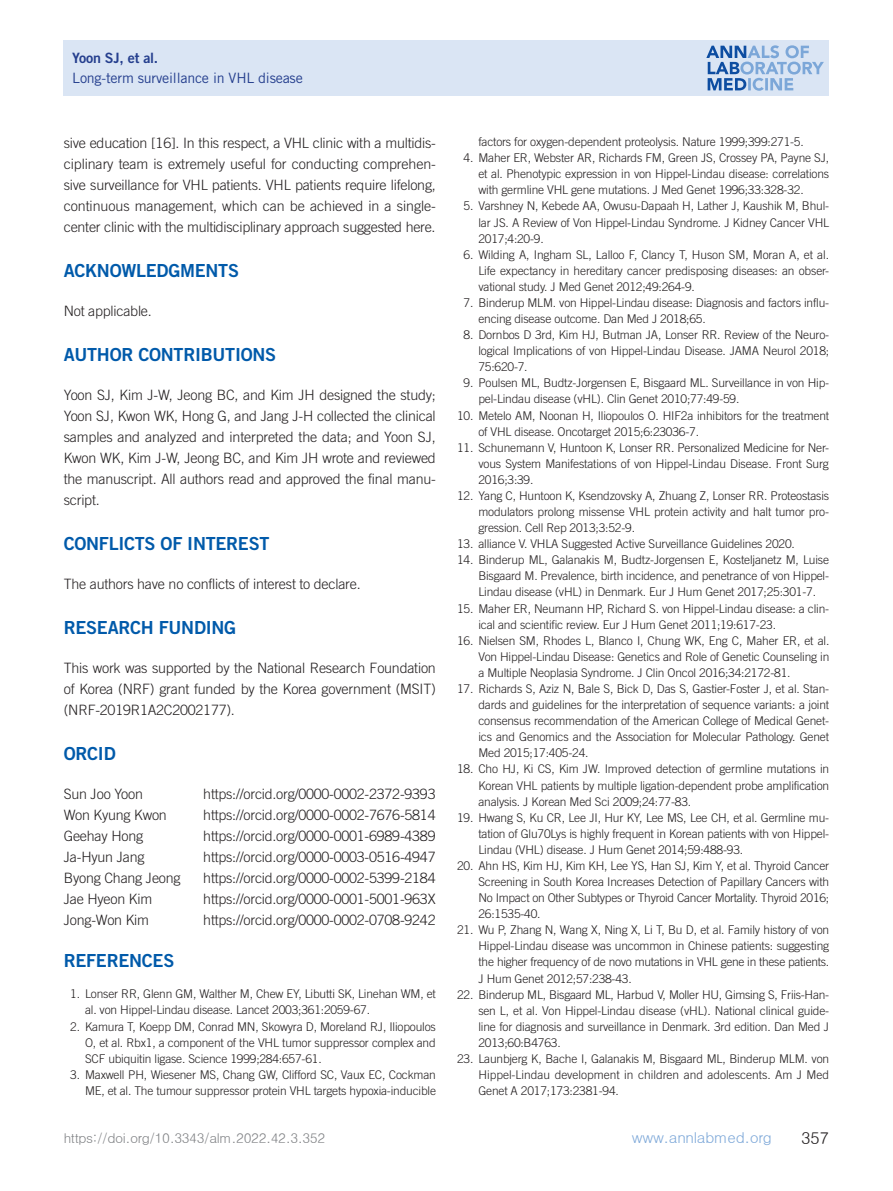
<style>
.page{position:relative;width:893px;height:1191px;background:#fff}
.page>*{position:absolute;margin:0;border:0;box-sizing:border-box;transform-origin:0 0}
.본문대제목{font:18px "Trade Gothic LT Std Bd 2";letter-spacing:-.015em;color:#015aaa}
.t1{font:16.5px "Dotum";color:#231f20}
.t2{font:15px "Dotum";letter-spacing:-.02em;color:#7ca7d8}
.본문{font:300 14.25px/21px "Trade Gothic LT Std";letter-spacing:-.015em;color:#231f20;text-align:justify}
.본문_0{font:300 14.25px/21px "Trade Gothic LT Std";letter-spacing:-.015em;color:#231f20;text-align:justify}
.t3{font:14.25px "Trade Gothic LT Std";letter-spacing:-.015em;color:#253f8e}
.t4{font:14.25px "Trade Gothic LT Std Bd 2";letter-spacing:-.015em;color:#253f8e}
.t5{font:13.5px "Dotum";letter-spacing:-.03em;color:#808285}
.참고문헌_2{font:300 12px/16px "Trade Gothic LT Std";letter-spacing:-.015em;color:#231f20;text-align:justify}
.참고문헌_1{font:300 12px/16px "Trade Gothic LT Std";letter-spacing:-.015em;color:#231f20;text-align:justify}
</style>
<div class="page">
<div style="left:64px;top:40px;width:765px;height:56px;background:#dae5f4"></div>
<svg style="left:706px;top:45px;width:118px;height:46px"></svg>
<p class="t4" style="left:72px;top:49px;width:88px">Yoon SJ, et al.</p>
<p class="t3" style="left:72px;top:69px;width:232px">Long-term surveillance in VHL disease</p>
<p class="본문" style="left:64px;top:132px;width:374px">sive education [16]. In this respect, a VHL clinic with a multidis&shy;ciplinary team is extremely useful for conducting comprehen&shy;sive surveillance for VHL patients. VHL patients require lifelong, continuous management, which can be achieved in a single&shy;center clinic with the multidisciplinary approach suggested here.</p>
<p class="본문대제목" style="left:64px;top:259px;width:177px">ACKNOWLEDGMENTS</p>
<p class="본문_0" style="left:64px;top:300px;width:90px">Not applicable.</p>
<p class="본문대제목" style="left:64px;top:343px;width:214px">AUTHOR CONTRIBUTIONS</p>
<p class="본문_0" style="left:64px;top:384px;width:374px">Yoon SJ, Kim J-W, Jeong BC, and Kim JH designed the study; Yoon SJ, Kwon WK, Hong G, and Jang J-H collected the clinical samples and analyzed and interpreted the data; and Yoon SJ, Kwon WK, Kim J-W, Jeong BC, and Kim JH wrote and reviewed the manuscript. All authors read and approved the final manu&shy;script.</p>
<p class="본문대제목" style="left:64px;top:532px;width:207px">CONFLICTS OF INTEREST</p>
<p class="본문_0" style="left:64px;top:573px;width:298px">The authors have no conflicts of interest to declare.</p>
<p class="본문대제목" style="left:64px;top:616px;width:174px">RESEARCH FUNDING</p>
<p class="본문_0" style="left:64px;top:657px;width:374px">This work was supported by the National Research Foundation of Korea (NRF) grant funded by the Korea government (MSIT) (NRF-2019R1A2C2002177).</p>
<p class="본문대제목" style="left:64px;top:742px;width:53px">ORCID</p>
<p class="본문" style="left:64px;top:783px;width:81px">Sun Joo Yoon</p>
<p class="본문" style="left:203px;top:783px;width:234px">https://orcid.org/0000-0002-2372-9393</p>
<p class="본문" style="left:64px;top:804px;width:105px">Won Kyung Kwon</p>
<p class="본문" style="left:203px;top:804px;width:234px">https://orcid.org/0000-0002-7676-5814</p>
<p class="본문" style="left:64px;top:825px;width:81px">Geehay Hong</p>
<p class="본문" style="left:203px;top:825px;width:234px">https://orcid.org/0000-0001-6989-4389</p>
<p class="본문" style="left:64px;top:846px;width:82px">Ja-Hyun Jang</p>
<p class="본문" style="left:203px;top:846px;width:234px">https://orcid.org/0000-0003-0516-4947</p>
<p class="본문" style="left:64px;top:867px;width:118px">Byong Chang Jeong</p>
<p class="본문" style="left:203px;top:867px;width:234px">https://orcid.org/0000-0002-5399-2184</p>
<p class="본문" style="left:64px;top:888px;width:90px">Jae Hyeon Kim</p>
<p class="본문" style="left:203px;top:888px;width:234px">https://orcid.org/0000-0001-5001-963X</p>
<p class="본문" style="left:64px;top:909px;width:87px">Jong-Won Kim</p>
<p class="본문" style="left:203px;top:909px;width:234px">https://orcid.org/0000-0002-0708-9242</p>
<p class="본문대제목" style="left:64px;top:949px;width:112px">REFERENCES</p>
<p class="참고문헌_1" style="left:85px;top:986px;width:352px;text-indent:-15px">1. Lonser RR, Glenn GM, Walther M, Chew EY, Libutti SK, Linehan WM, et al. von Hippel-Lindau disease. Lancet 2003;361:2059-67.</p>
<p class="참고문헌_1" style="left:85px;top:1018px;width:352px;text-indent:-15px">2. Kamura T, Koepp DM, Conrad MN, Skowyra D, Moreland RJ, Iliopoulos O, et al. Rbx1, a component of the VHL tumor suppressor complex and SCF ubiquitin ligase. Science 1999;284:657-61.</p>
<p class="참고문헌_1" style="left:70px;top:1066px;width:367px;text-align:right">3. Maxwell PH, Wiesener MS, Chang GW, Clifford SC, Vaux EC, Cockman<br>ME, et al. The tumour suppressor protein VHL targets hypoxia-inducible</p>
<p class="참고문헌_1" style="left:478px;top:134px;width:327px">factors for oxygen-dependent proteolysis. Nature 1999;399:271-5.</p>
<p class="참고문헌_1" style="left:478px;top:150px;width:352px;text-indent:-15px">4. Maher ER, Webster AR, Richards FM, Green JS, Crossey PA, Payne SJ, et al. Phenotypic expression in von Hippel-Lindau disease: correlations with germline VHL gene mutations. J Med Genet 1996;33:328-32.</p>
<p class="참고문헌_1" style="left:478px;top:198px;width:352px;text-indent:-15px">5. Varshney N, Kebede AA, Owusu-Dapaah H, Lather J, Kaushik M, Bhul&shy;lar JS. A Review of Von Hippel-Lindau Syndrome. J Kidney Cancer VHL 2017;4:20-9.</p>
<p class="참고문헌_1" style="left:478px;top:246px;width:352px;text-indent:-15px">6. Wilding A, Ingham SL, Lalloo F, Clancy T, Huson SM, Moran A, et al.<br>Life expectancy in hereditary cancer predisposing diseases: an obser&shy;vational study. J Med Genet 2012;49:264-9.</p>
<p class="참고문헌_1" style="left:478px;top:294px;width:352px;text-indent:-15px">7. Binderup MLM. von Hippel-Lindau disease: Diagnosis and factors influ&shy;encing disease outcome. Dan Med J 2018;65.</p>
<p class="참고문헌_1" style="left:478px;top:327px;width:352px;text-indent:-15px">8. Dornbos D 3rd, Kim HJ, Butman JA, Lonser RR. Review of the Neuro&shy;logical Implications of von Hippel-Lindau Disease. JAMA Neurol 2018; 75:620-7.</p>
<p class="참고문헌_1" style="left:478px;top:375px;width:352px;text-indent:-15px">9. Poulsen ML, Budtz-Jorgensen E, Bisgaard ML. Surveillance in von Hip&shy;pel-Lindau disease (vHL). Clin Genet 2010;77:49-59.</p>
<p class="참고문헌_2" style="left:478px;top:407px;width:352px;text-indent:-21px">10. Metelo AM, Noonan H, Iliopoulos O. HIF2a inhibitors for the treatment of VHL disease. Oncotarget 2015;6:23036-7.</p>
<p class="참고문헌_2" style="left:478px;top:439px;width:352px;text-indent:-21px">11. Schunemann V, Huntoon K, Lonser RR. Personalized Medicine for Ner&shy;vous System Manifestations of von Hippel-Lindau Disease. Front Surg 2016;3:39.</p>
<p class="참고문헌_2" style="left:478px;top:487px;width:352px;text-indent:-21px">12. Yang C, Huntoon K, Ksendzovsky A, Zhuang Z, Lonser RR. Proteostasis modulators prolong missense VHL protein activity and halt tumor pro&shy;gression. Cell Rep 2013;3:52-9.</p>
<p class="참고문헌_2" style="left:457px;top:536px;width:339px">13. alliance V. VHLA Suggested Active Surveillance Guidelines 2020.</p>
<p class="참고문헌_2" style="left:478px;top:552px;width:352px;text-indent:-21px">14. Binderup ML, Galanakis M, Budtz-Jorgensen E, Kosteljanetz M, Luise Bisgaard M. Prevalence, birth incidence, and penetrance of von Hippel-Lindau disease (vHL) in Denmark. Eur J Hum Genet 2017;25:301-7.</p>
<p class="참고문헌_2" style="left:478px;top:600px;width:352px;text-indent:-21px">15. Maher ER, Neumann HP, Richard S. von Hippel-Lindau disease: a clin&shy;ical and scientific review. Eur J Hum Genet 2011;19:617-23.</p>
<p class="참고문헌_2" style="left:478px;top:632px;width:352px;text-indent:-21px">16. Nielsen SM, Rhodes L, Blanco I, Chung WK, Eng C, Maher ER, et al.<br>Von Hippel-Lindau Disease: Genetics and Role of Genetic Counseling in a Multiple Neoplasia Syndrome. J Clin Oncol 2016;34:2172-81.</p>
<p class="참고문헌_2" style="left:478px;top:680px;width:352px;text-indent:-21px">17. Richards S, Aziz N, Bale S, Bick D, Das S, Gastier-Foster J, et al. Stan&shy;dards and guidelines for the interpretation of sequence variants: a joint consensus recommendation of the American College of Medical Genet&shy;ics and Genomics and the Association for Molecular Pathology. Genet Med 2015;17:405-24.</p>
<p class="참고문헌_2" style="left:478px;top:761px;width:352px;text-indent:-21px">18. Cho HJ, Ki CS, Kim JW. Improved detection of germline mutations in Korean VHL patients by multiple ligation-dependent probe amplification analysis. J Korean Med Sci 2009;24:77-83.</p>
<p class="참고문헌_2" style="left:478px;top:809px;width:352px;text-indent:-21px">19. Hwang S, Ku CR, Lee JI, Hur KY, Lee MS, Lee CH, et al. Germline mu&shy;tation of Glu70Lys is highly frequent in Korean patients with von Hippel-Lindau (VHL) disease. J Hum Genet 2014;59:488-93.</p>
<p class="참고문헌_2" style="left:478px;top:857px;width:352px;text-indent:-21px">20. Ahn HS, Kim HJ, Kim KH, Lee YS, Han SJ, Kim Y, et al. Thyroid Cancer Screening in South Korea Increases Detection of Papillary Cancers with No Impact on Other Subtypes or Thyroid Cancer Mortality. Thyroid 2016; 26:1535-40.</p>
<p class="참고문헌_2" style="left:478px;top:921px;width:352px;text-indent:-21px">21. Wu P, Zhang N, Wang X, Ning X, Li T, Bu D, et al. Family history of von Hippel-Lindau disease was uncommon in Chinese patients: suggesting the higher frequency of de novo mutations in VHL gene in these patients.<br>J Hum Genet 2012;57:238-43.</p>
<p class="참고문헌_2" style="left:478px;top:986px;width:352px;text-indent:-21px">22. Binderup ML, Bisgaard ML, Harbud V, Moller HU, Gimsing S, Friis-Han&shy;sen L, et al. Von Hippel-Lindau disease (vHL). National clinical guide&shy;line for diagnosis and surveillance in Denmark. 3rd edition. Dan Med J 2013;60:B4763.</p>
<p class="참고문헌_2" style="left:478px;top:1050px;width:352px;text-indent:-21px">23. Launbjerg K, Bache I, Galanakis M, Bisgaard ML, Binderup MLM. von Hippel-Lindau development in children and adolescents. Am J Med Genet A 2017;173:2381-94.</p>
<p class="t5" style="left:64px;top:1131px;width:263px">https://doi.org/10.3343/alm.2022.42.3.352</p>
<p class="t2" style="left:632px;top:1130px;width:142px">www.annlabmed.org</p>
<h2 class="t1" style="left:801px;top:1129px;width:30px">357</h2>
</div>
